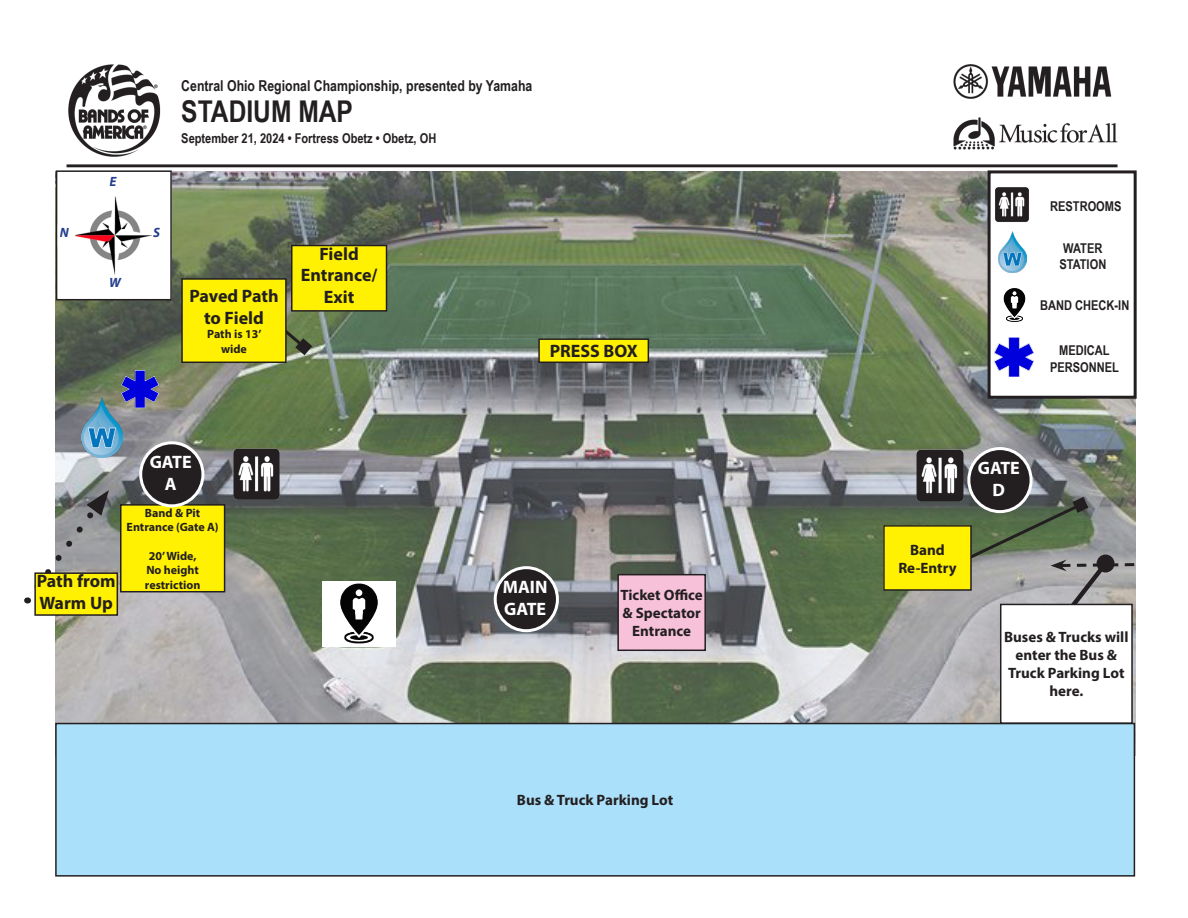
<style>
.page{position:relative;width:1188px;height:918px;background:#fff}
.page>*{position:absolute;margin:0;border:0;box-sizing:border-box;transform-origin:0 0}
.t1{font:700 30px "Arial Narrow";color:#231f20}
.t2{font:700 18px/21.6px "Myriad Pro";color:#231f20;text-align:center}
.t3{font:700 18px "Myriad Pro";color:#fff}
.t4{font:700 15px/18px "Myriad Pro";color:#231f20;text-align:center}
.t5{font:700 15px "Arial Narrow";color:#231f20}
.t6{font:700 13.5px "Arial Narrow";color:#231f20}
.t7{font:italic 700 13.5px "Myriad Pro";color:#253f8e}
.t8{font:700 12px "Myriad Pro";color:#231f20}
</style>
<div class="page">
<img style="left:55px;top:64px;width:1063px;height:108px">
<img style="left:55px;top:172px;width:1080px;height:551px">
<div style="left:539px;top:339px;width:109px;height:23px;background:#fff101"></div>
<div style="left:538px;top:338px;width:111px;height:25px;border:2px solid #231f20"></div>
<svg style="left:27px;top:490px;width:82px;height:113px"></svg>
<img style="left:121px;top:370px;width:38px;height:37px">
<img style="left:322px;top:581px;width:74px;height:66px">
<img style="left:81px;top:398px;width:42px;height:60px">
<svg style="left:287px;top:307px;width:25px;height:48px"></svg>
<div style="left:618px;top:575px;width:87px;height:75px;background:#f7c1d9"></div>
<div style="left:617px;top:574px;width:89px;height:77px;border:2px solid #231f20"></div>
<div style="left:292px;top:246px;width:95px;height:65px;background:#fff101"></div>
<div style="left:291px;top:245px;width:96px;height:67px;border:2px solid #231f20"></div>
<div style="left:35px;top:573px;width:82px;height:42px;background:#fff101"></div>
<div style="left:34px;top:572px;width:84px;height:44px;border:2px solid #231f20"></div>
<div style="left:182px;top:279px;width:104px;height:83px;background:#fff101"></div>
<div style="left:181px;top:278px;width:106px;height:85px;border:2px solid #231f20"></div>
<div style="left:56px;top:724px;width:1078px;height:152px;background:#aae0f9"></div>
<div style="left:55px;top:723px;width:1080px;height:154px;border:2px solid #231f20"></div>
<div style="left:495px;top:568px;width:62px;height:63px;background:#231f20;border-radius:50%"></div>
<div style="left:494px;top:566px;width:65px;height:66px;border:3px solid #fff;border-radius:50%"></div>
<div style="left:884px;top:526px;width:87px;height:64px;background:#fff101"></div>
<div style="left:883px;top:525px;width:89px;height:66px;border:2px solid #231f20"></div>
<img style="left:59px;top:173px;width:110px;height:124px">
<div style="left:56px;top:170px;width:116px;height:130px;border:2px solid #231f20"></div>
<div style="left:59px;top:225px;width:15px;height:21px;background:#fff"></div>
<div style="left:108px;top:276px;width:15px;height:20px;background:#fff"></div>
<div style="left:108px;top:175px;width:16px;height:20px;background:#fff"></div>
<div style="left:153px;top:226px;width:16px;height:19px;background:#fff"></div>
<div style="left:121px;top:505px;width:104px;height:87px;background:#fff101"></div>
<div style="left:120px;top:504px;width:105px;height:88px;border:2px solid #231f20"></div>
<div style="left:141px;top:443px;width:62px;height:63px;background:#231f20;border-radius:50%"></div>
<div style="left:139px;top:441px;width:65px;height:66px;border:3px solid #fff;border-radius:50%"></div>
<img style="left:232px;top:447px;width:49px;height:54px">
<img style="left:916px;top:449px;width:48px;height:53px">
<div style="left:969px;top:449px;width:62px;height:63px;background:#231f20;border-radius:50%"></div>
<div style="left:967px;top:447px;width:66px;height:66px;border:3px solid #fff;border-radius:50%"></div>
<div style="left:989px;top:172px;width:146px;height:225px;background:#fff"></div>
<div style="left:988px;top:170px;width:149px;height:229px;border:3px solid #231f20"></div>
<img style="left:995px;top:187px;width:34px;height:35px">
<img style="left:998px;top:232px;width:29px;height:41px">
<img style="left:1003px;top:288px;width:23px;height:34px">
<img style="left:994px;top:338px;width:39px;height:38px">
<div style="left:1001px;top:604px;width:131px;height:119px;background:#fff"></div>
<div style="left:1000px;top:604px;width:133px;height:120px;border:2px solid #231f20"></div>
<svg style="left:958px;top:497px;width:178px;height:159px"></svg>
<p class="t7" style="left:60px;top:223px;width:10px">N</p>
<p class="t7" style="left:110px;top:173px;width:8px">E</p>
<p class="t7" style="left:109px;top:274px;width:13px">W</p>
<p class="t5" style="left:181px;top:74px;width:353px">Central Ohio Regional Championship, presented by Yamaha</p>
<p class="t1" style="left:181px;top:89px;width:173px">STADIUM MAP</p>
<p class="t6" style="left:181px;top:129px;width:257px">September 21, 2024 • Fortress Obetz • Obetz, OH</p>
<p class="t7" style="left:153px;top:224px;width:8px">S</p>
<p class="t2" style="left:189px;top:285px;width:91px">Paved Path to Field</p>
<p class="t8" style="left:207px;top:326px;width:56px">Path is 13’</p>
<p class="t8" style="left:221px;top:341px;width:27px">wide</p>
<p class="t2" style="left:320px;top:242px;width:41px">Field</p>
<p class="t2" style="left:301px;top:264px;width:78px">Entrance/<br>Exit</p>
<p class="t2" style="left:550px;top:340px;width:90px">PRESS BOX</p>
<p class="t3" style="left:150px;top:450px;width:44px">GATE</p>
<p class="t3" style="left:165px;top:472px;width:13px">A</p>
<p class="t2" style="left:37px;top:570px;width:80px;text-align:left">Path from<br>Warm Up</p>
<p class="t8" style="left:145px;top:505px;width:57px">Band &amp; Pit</p>
<p class="t8" style="left:127px;top:519px;width:94px">Entrance (Gate A)</p>
<p class="t8" style="left:149px;top:548px;width:49px">20’ Wide,</p>
<p class="t8" style="left:146px;top:563px;width:54px">No height</p>
<p class="t8" style="left:145px;top:577px;width:57px">restriction</p>
<p class="t3" style="left:503px;top:575px;width:46px">MAIN</p>
<p class="t3" style="left:504px;top:597px;width:44px">GATE</p>
<p class="t4" style="left:621px;top:586px;width:84px">Ticket Office &amp; Spectator<br>Entrance</p>
<p class="t4" style="left:517px;top:791px;width:158px">Bus &amp; Truck Parking Lot</p>
<p class="t6" style="left:1050px;top:196px;width:73px">RESTROOMS</p>
<p class="t6" style="left:1063px;top:238px;width:41px">WATER</p>
<p class="t6" style="left:1059px;top:254px;width:48px">STATION</p>
<p class="t6" style="left:1040px;top:295px;width:91px">BAND CHECK-IN</p>
<p class="t6" style="left:1059px;top:340px;width:52px">MEDICAL</p>
<p class="t6" style="left:1050px;top:357px;width:70px">PERSONNEL</p>
<p class="t4" style="left:910px;top:540px;width:36px">Band</p>
<p class="t4" style="left:898px;top:558px;width:60px">Re-Entry</p>
<p class="t3" style="left:978px;top:456px;width:44px">GATE</p>
<p class="t3" style="left:993px;top:478px;width:14px">D</p>
<p class="t4" style="left:1004px;top:628px;width:126px">Buses &amp; Trucks will enter the Bus &amp;<br>Truck Parking Lot here.</p>
</div>
